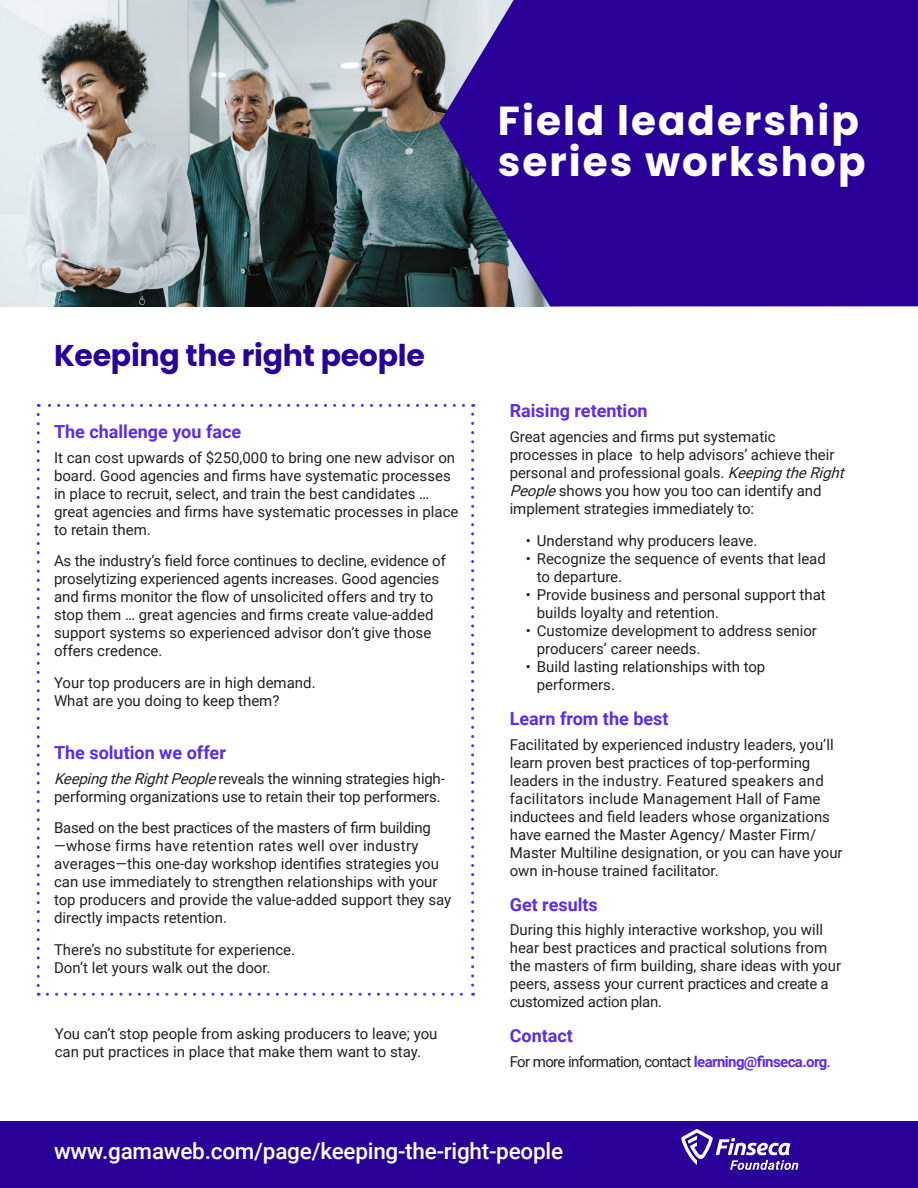
<style>
.page{position:relative;width:918px;height:1188px;background:#fff}
.page>*{position:absolute;margin:0;border:0;box-sizing:border-box;transform-origin:0 0}
.t1{font:700 40.5px/40.5px "Poppins";letter-spacing:.05em;color:#fff}
.Header_-_Main{font:700 30px "Poppins";letter-spacing:-.01em;color:#290098}
.Header_-_Main-2{font:500 22.5px "Roboto";letter-spacing:-.01em;color:#fff}
.Subhead_-_Sidebar{font:700 18px "Roboto";color:#5d2ce4}
.Subhead_-_Main{font:700 18px "Roboto";color:#5d2ce4}
.Body_Copy_-_Sidebar{font:15px/18px "Roboto";color:#231f20}
.Body_Copy_-_Main{font:15px/18px "Roboto";color:#231f20}
.Body_Copy_-_Sidebar-2{font:15px "Roboto";letter-spacing:-.04em;color:#231f20}
.s1{font-style:italic}
.s2{font-weight:700;color:#5d2ce4}
</style>
<div class="page">
<img style="left:0;top:0;width:440px;height:306px">
<div style="left:0;top:1121px;width:918px;height:67px;background:#290098"></div>
<svg style="left:681px;top:1129px;width:117px;height:41px"></svg>
<svg style="left:37px;top:414px;width:3px;height:582px"></svg>
<svg style="left:47px;top:993px;width:427px;height:3px"></svg>
<svg style="left:471px;top:404px;width:3px;height:581px"></svg>
<svg style="left:38px;top:404px;width:426px;height:3px"></svg>
<svg style="left:440px;top:0;width:478px;height:306px;background:#300d95"></svg>
<p class="t1" style="left:498px;top:101px;width:369px">Field leadership series workshop</p>
<p class="Header_-_Main" style="left:54px;top:338px;width:372px">Keeping the right people</p>
<p class="Subhead_-_Main" style="left:54px;top:419px;width:189px">The challenge you face</p>
<p class="Body_Copy_-_Main" style="left:54px;top:448px;width:406px">It can cost upwards of $250,000 to bring one new advisor on board. Good agencies and firms have systematic processes in place to recruit, select, and train the best candidates … great agencies and firms have systematic processes in place to retain them.</p>
<p class="Body_Copy_-_Main" style="left:54px;top:552px;width:393px">As the industry’s field force continues to decline, evidence of proselytizing experienced agents increases. Good agencies and firms monitor the flow of unsolicited offers and try to stop them … great agencies and firms create value-added support systems so experienced advisor don’t give those offers credence.</p>
<p class="Body_Copy_-_Main" style="left:54px;top:673px;width:263px">Your top producers are in high demand.<br>What are you doing to keep them?</p>
<p class="Subhead_-_Main" style="left:54px;top:740px;width:173px">The solution we offer</p>
<p class="Body_Copy_-_Main" style="left:54px;top:769px;width:392px"><span class="s1">KeepingtheRightPeople</span>reveals the winning strategies high&shy;performing organizations use to retain their top performers.</p>
<p class="Body_Copy_-_Main" style="left:54px;top:818px;width:399px">Based on the best practices of the masters of firm building —whose firms have retention rates well over industry averages—this one-day workshop identifies strategies you can use immediately to strengthen relationships with your top producers and provide the value-added support they say directly impacts retention.</p>
<p class="Body_Copy_-_Main" style="left:54px;top:940px;width:243px">There’s no substitute for experience.<br>Don’t let yours walk out the door.</p>
<p class="Body_Copy_-_Sidebar" style="left:55px;top:1024px;width:384px">You can’t stop people from asking producers to leave; you can put practices in place that make them want to stay.</p>
<p class="Subhead_-_Sidebar" style="left:510px;top:398px;width:139px">Raising retention</p>
<p class="Body_Copy_-_Sidebar" style="left:510px;top:427px;width:341px">Great agencies and firms put systematic<br>processes in place to help advisors’ achieve their personal and professional goals. <span class="s1">KeepingtheRight People</span>shows you how you too can identify and implement strategies immediately to:</p>
<p class="Body_Copy_-_Sidebar" style="left:526px;top:531px;width:233px">• Understand why producers leave.</p>
<p class="Body_Copy_-_Sidebar" style="left:537px;top:549px;width:291px;text-indent:-11px">• Recognize the sequence of events that lead to departure.</p>
<p class="Body_Copy_-_Sidebar" style="left:537px;top:585px;width:291px;text-indent:-11px">• Provide business and personal support that builds loyalty and retention.</p>
<p class="Body_Copy_-_Sidebar" style="left:537px;top:621px;width:282px;text-indent:-11px">• Customize development to address senior producers’ career needs.</p>
<p class="Body_Copy_-_Sidebar" style="left:537px;top:657px;width:230px;text-indent:-11px">• Build lasting relationships with top performers.</p>
<p class="Subhead_-_Sidebar" style="left:510px;top:706px;width:160px">Learn from the best</p>
<p class="Body_Copy_-_Sidebar" style="left:510px;top:735px;width:334px">Facilitated by experienced industry leaders, you’ll learn proven best practices of top-performing leaders in the industry. Featured speakers and facilitators include Management Hall of Fame inductees and field leaders whose organizations have earned the Master Agency/ Master Firm/ Master Multiline designation, or you can have your own in-house trained facilitator.</p>
<p class="Subhead_-_Sidebar" style="left:510px;top:892px;width:90px">Get results</p>
<p class="Body_Copy_-_Sidebar" style="left:510px;top:920px;width:333px">During this highly interactive workshop, you will hear best practices and practical solutions from the masters of firm building, share ideas with your peers, assess your current practices and create a customized action plan.</p>
<p class="Subhead_-_Sidebar" style="left:510px;top:1023px;width:65px">Contact</p>
<p class="Body_Copy_-_Sidebar-2" style="left:510px;top:1051px;width:322px">For more information, contact <span class="s2">learning@finseca.org</span>.</p>
<p class="Header_-_Main-2" style="left:54px;top:1135px;width:511px">www.gamaweb.com/page/keeping-the-right-people</p>
</div>
